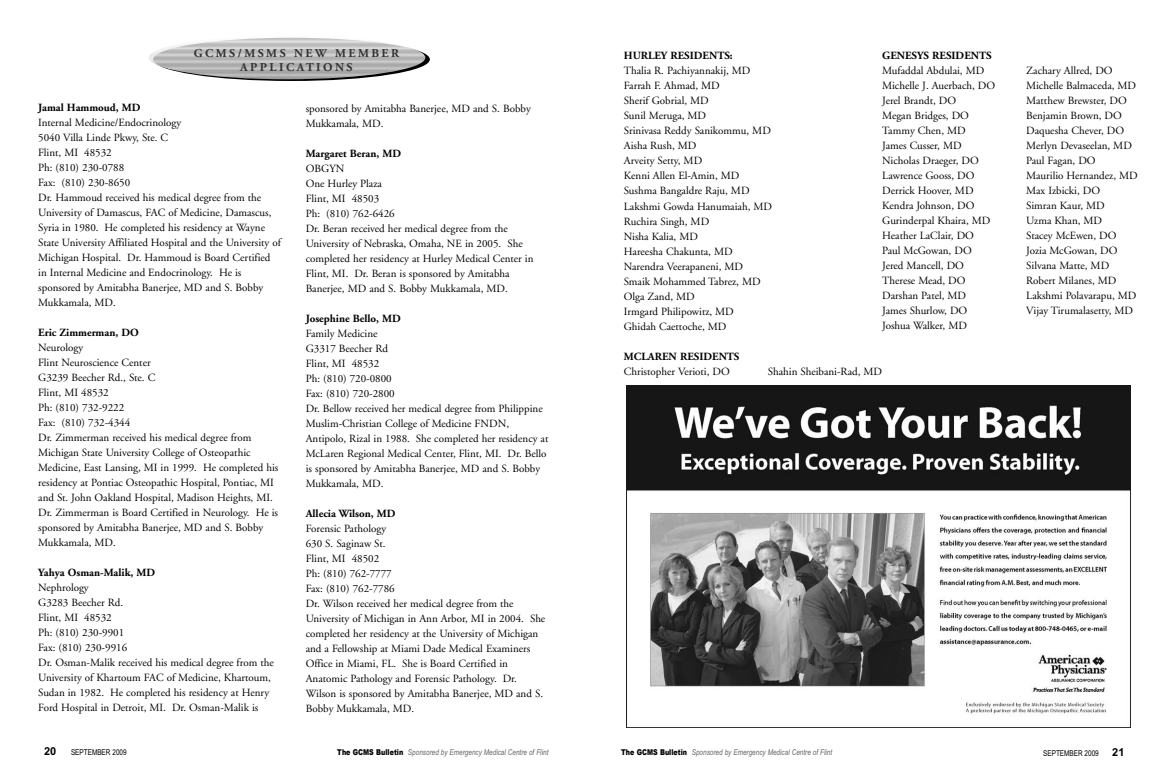
<style>
.page{position:relative;width:1170px;height:774px;background:#fff}
.page>*{position:absolute;margin:0;border:0;box-sizing:border-box;transform-origin:0 0}
.t1{font:700 12px/14.4px "Adobe Garamond";letter-spacing:.21em;color:#333;text-align:center}
.t2{font:11px/15px "Adobe Garamond";color:#000}
.t3{font:700 11px "Adobe Garamond";color:#000}
.t4{font:700 11px "Arial";color:#000}
.t5{font:italic 8px "Arial";color:#666;scale:.8 1}
.t6{font:8px "Arial";color:#000;scale:.8 1}
.s1{font-weight:900;font-style:normal;color:#000}
.s2{font-weight:700;font-size:11px}
</style>
<div class="page">
<img style="left:627px;top:386px;width:504px;height:342px">
<hr style="left:149px;top:79px;width:276px;height:1px;background:#ccc">
<hr style="left:149px;top:77px;width:276px;height:2px;background:#cecece">
<hr style="left:149px;top:74px;width:276px;height:3px;background:#d1d1d1">
<hr style="left:149px;top:72px;width:276px;height:2px;background:#d4d4d4">
<hr style="left:149px;top:70px;width:276px;height:2px;background:#d6d6d6">
<hr style="left:149px;top:67px;width:276px;height:3px;background:#d9d9d9">
<hr style="left:149px;top:65px;width:276px;height:2px;background:#dcdcdc">
<hr style="left:149px;top:63px;width:276px;height:2px;background:#dedede">
<hr style="left:149px;top:60px;width:276px;height:3px;background:#e1e1e1">
<hr style="left:149px;top:58px;width:276px;height:2px;background:#e4e4e4">
<hr style="left:149px;top:56px;width:276px;height:2px;background:#e6e6e6">
<hr style="left:149px;top:53px;width:276px;height:3px;background:#e9e9e9">
<hr style="left:149px;top:51px;width:276px;height:2px;background:#ececec">
<hr style="left:149px;top:49px;width:276px;height:2px;background:#eee">
<hr style="left:149px;top:46px;width:276px;height:3px;background:#f1f1f1">
<hr style="left:149px;top:44px;width:276px;height:2px;background:#f4f4f4">
<hr style="left:149px;top:42px;width:276px;height:2px;background:#f6f6f6">
<hr style="left:149px;top:40px;width:276px;height:2px;background:#f9f9f9">
<hr style="left:149px;top:38px;width:276px;height:2px;background:#fbfbfb">
<p class="t1" style="left:194px;top:47px;width:207px">GCMS/MSMS NEW MEMBER<br>APPLICATIONS</p>
<p class="t3" style="left:38px;top:103px;width:104px">Jamal Hammoud, MD</p>
<p class="t2" style="left:38px;top:116px;width:244px">Internal Medicine/Endocrinology<br>5040 Villa Linde Pkwy, Ste. C<br>Flint, MI 48532<br>Ph: (810) 230-0788<br>Fax: (810) 230-8650<br>Dr. Hammoud received his medical degree from the University of Damascus, FAC of Medicine, Damascus, Syria in 1980. He completed his residency at Wayne State University Affiliated Hospital and the University of Michigan Hospital. Dr. Hammoud is Board Certified in Internal Medicine and Endocrinology. He is sponsored by Amitabha Banerjee, MD and S. Bobby Mukkamala, MD.</p>
<p class="t3" style="left:38px;top:328px;width:102px">Eric Zimmerman, DO</p>
<p class="t2" style="left:38px;top:341px;width:242px">Neurology<br>Flint Neuroscience Center<br>G3239 Beecher Rd., Ste. C<br>Flint, MI 48532<br>Ph: (810) 732-9222<br>Fax: (810) 732-4344<br>Dr. Zimmerman received his medical degree from Michigan State University College of Osteopathic Medicine, East Lansing, MI in 1999. He completed his residency at Pontiac Osteopathic Hospital, Pontiac, MI and St. John Oakland Hospital, Madison Heights, MI.<br>Dr. Zimmerman is Board Certified in Neurology. He is sponsored by Amitabha Banerjee, MD and S. Bobby Mukkamala, MD.</p>
<p class="t3" style="left:38px;top:568px;width:119px">Yahya Osman-Malik, MD</p>
<p class="t2" style="left:38px;top:581px;width:237px">Nephrology<br>G3283 Beecher Rd.<br>Flint, MI 48532<br>Ph: (810) 230-9901<br>Fax: (810) 230-9916<br>Dr. Osman-Malik received his medical degree from the<br>University of Khartoum FAC of Medicine, Khartoum,<br>Sudan in 1982. He completed his residency at Henry<br>Ford Hospital in Detroit, MI. Dr. Osman-Malik is</p>
<p class="t2" style="left:306px;top:102px;width:227px">sponsored by Amitabha Banerjee, MD and S. Bobby<br>Mukkamala, MD.</p>
<p class="t3" style="left:306px;top:149px;width:97px">Margaret Beran, MD</p>
<p class="t2" style="left:306px;top:162px;width:229px">OBGYN<br>One Hurley Plaza<br>Flint, MI 48503<br>Ph: (810) 762-6426<br>Dr. Beran received her medical degree from the<br>University of Nebraska, Omaha, NE in 2005. She completed her residency at Hurley Medical Center in<br>Flint, MI. Dr. Beran is sponsored by Amitabha<br>Banerjee, MD and S. Bobby Mukkamala, MD.</p>
<p class="t3" style="left:306px;top:314px;width:97px">Josephine Bello, MD</p>
<p class="t2" style="left:306px;top:327px;width:244px">Family Medicine<br>G3317 Beecher Rd<br>Flint, MI 48532<br>Ph: (810) 720-0800<br>Fax: (810) 720-2800<br>Dr. Bellow received her medical degree from Philippine<br>Muslim-Christian College of Medicine FNDN,<br>Antipolo, Rizal in 1988. She completed her residency at<br>McLaren Regional Medical Center, Flint, MI. Dr. Bello is sponsored by Amitabha Banerjee, MD and S. Bobby<br>Mukkamala, MD.</p>
<p class="t3" style="left:306px;top:509px;width:91px">Allecia Wilson, MD</p>
<p class="t2" style="left:306px;top:522px;width:241px">Forensic Pathology<br>630 S. Saginaw St.<br>Flint, MI 48502<br>Ph: (810) 762-7777<br>Fax: (810) 762-7786<br>Dr. Wilson received her medical degree from the University of Michigan in Ann Arbor, MI in 2004. She completed her residency at the University of Michigan and a Fellowship at Miami Dade Medical Examiners Office in Miami, FL. She is Board Certified in Anatomic Pathology and Forensic Pathology. Dr.<br>Wilson is sponsored by Amitabha Banerjee, MD and S.<br>Bobby Mukkamala, MD.</p>
<p class="t3" style="left:882px;top:51px;width:111px">GENESYS RESIDENTS</p>
<p class="t2" style="left:882px;top:64px;width:104px">Mufaddal Abdulai, MD</p>
<p class="t2" style="left:1026px;top:64px;width:88px">Zachary Allred, DO</p>
<p class="t2" style="left:882px;top:79px;width:114px">Michelle J. Auerbach, DO</p>
<p class="t2" style="left:1026px;top:79px;width:111px">Michelle Balmaceda, MD</p>
<p class="t2" style="left:882px;top:94px;width:75px">Jerel Brandt, DO</p>
<p class="t2" style="left:1026px;top:94px;width:102px">Matthew Brewster, DO</p>
<p class="t2" style="left:882px;top:109px;width:88px">Megan Bridges, DO</p>
<p class="t2" style="left:1026px;top:109px;width:97px">Benjamin Brown, DO</p>
<p class="t2" style="left:882px;top:124px;width:85px">Tammy Chen, MD</p>
<p class="t2" style="left:1026px;top:124px;width:99px">Daquesha Chever, DO</p>
<p class="t2" style="left:882px;top:139px;width:81px">James Cusser, MD</p>
<p class="t2" style="left:1026px;top:139px;width:107px">Merlyn Devaseelan, MD</p>
<p class="t2" style="left:882px;top:154px;width:98px">Nicholas Draeger, DO</p>
<p class="t2" style="left:1026px;top:154px;width:71px">Paul Fagan, DO</p>
<p class="t2" style="left:882px;top:169px;width:94px">Lawrence Gooss, DO</p>
<p class="t2" style="left:1026px;top:169px;width:113px">Maurilio Hernandez, MD</p>
<p class="t2" style="left:882px;top:184px;width:93px">Derrick Hoover, MD</p>
<p class="t2" style="left:1026px;top:184px;width:75px">Max Izbicki, DO</p>
<p class="t2" style="left:882px;top:199px;width:94px">Kendra Johnson, DO</p>
<p class="t2" style="left:1026px;top:199px;width:80px">Simran Kaur, MD</p>
<p class="t2" style="left:882px;top:214px;width:110px">Gurinderpal Khaira, MD</p>
<p class="t2" style="left:1026px;top:214px;width:77px">Uzma Khan, MD</p>
<p class="t2" style="left:882px;top:229px;width:93px">Heather LaClair, DO</p>
<p class="t2" style="left:1026px;top:229px;width:92px">Stacey McEwen, DO</p>
<p class="t2" style="left:882px;top:244px;width:91px">Paul McGowan, DO</p>
<p class="t2" style="left:1026px;top:244px;width:93px">Jozia McGowan, DO</p>
<p class="t2" style="left:882px;top:259px;width:83px">Jered Mancell, DO</p>
<p class="t2" style="left:1026px;top:259px;width:84px">Silvana Matte, MD</p>
<p class="t2" style="left:882px;top:274px;width:85px">Therese Mead, DO</p>
<p class="t2" style="left:1026px;top:274px;width:92px">Robert Milanes, MD</p>
<p class="t2" style="left:882px;top:289px;width:85px">Darshan Patel, MD</p>
<p class="t2" style="left:1026px;top:289px;width:112px">Lakshmi Polavarapu, MD</p>
<p class="t2" style="left:882px;top:304px;width:87px">James Shurlow, DO</p>
<p class="t2" style="left:1026px;top:304px;width:108px">Vijay Tirumalasetty, MD</p>
<p class="t2" style="left:882px;top:319px;width:86px">Joshua Walker, MD</p>
<p class="t3" style="left:624px;top:52px;width:110px">HURLEY RESIDENTS:</p>
<p class="t2" style="left:624px;top:64px;width:150px">Thalia R. Pachiyannakij, MD<br>Farrah F. Ahmad, MD<br>Sherif Gobrial, MD<br>Sunil Meruga, MD<br>Srinivasa Reddy Sanikommu, MD<br>Aisha Rush, MD<br>Arveity Setty, MD<br>Kenni Allen El-Amin, MD<br>Sushma Bangaldre Raju, MD<br>Lakshmi Gowda Hanumaiah, MD<br>Ruchira Singh, MD<br>Nisha Kalia, MD<br>Hareesha Chakunta, MD<br>Narendra Veerapaneni, MD<br>Smaik Mohammed Tabrez, MD<br>Olga Zand, MD<br>Irmgard Philipowitz, MD<br>Ghidah Caettoche, MD</p>
<p class="t3" style="left:624px;top:352px;width:117px">MCLAREN RESIDENTS</p>
<p class="t2" style="left:624px;top:365px;width:107px">Christopher Verioti, DO</p>
<p class="t2" style="left:768px;top:365px;width:116px">Shahin Sheibani-Rad, MD</p>
<p class="t4" style="left:44px;top:748px;width:14px">20</p>
<p class="t6" style="left:71px;top:749px;width:71px">SEPTEMBER-2009</p>
<p class="t5" style="left:337px;top:750px;width:268px"><span class="s1">The GCMS Bulletin</span> Sponsored-by-Emergency-Medical-Centre-of-Flint-</p>
<p class="t5" style="left:621px;top:749px;width:268px"><span class="s1">The GCMS Bulletin</span> Sponsored-by-Emergency-Medical-Centre-of-Flint-</p>
<p class="t6" style="left:1043px;top:751px;width:103px">SEPTEMBER-2009 <span class="s2">21</span></p>
</div>
